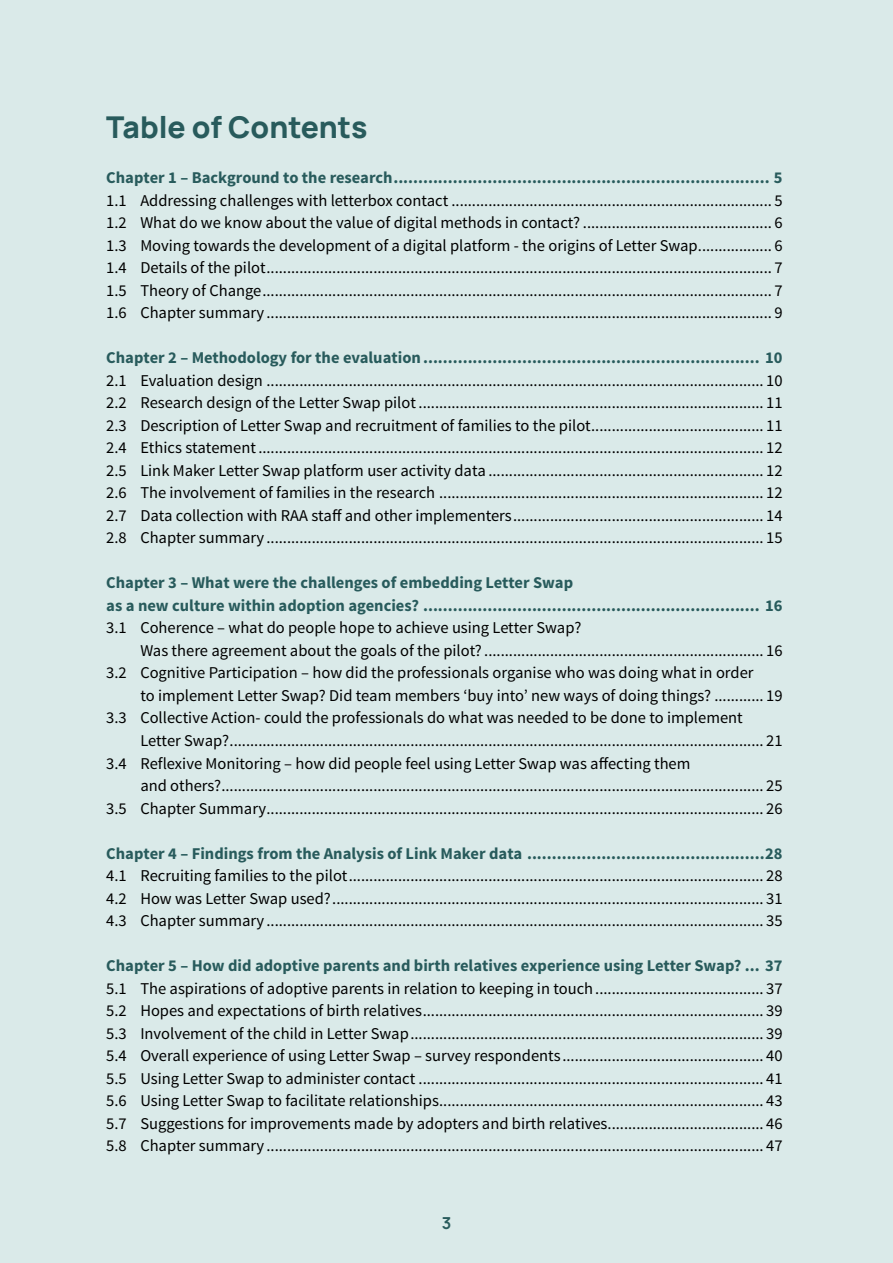
<style>
.page{position:relative;width:893px;height:1263px;background:#daeae9}
.page>*{position:absolute;margin:0;border:0;box-sizing:border-box;transform-origin:0 0}
.t1{font:200 30px "Manrope";color:#285b5c}
.t2{font:16.5px/22.5px "Source Sans Pro";color:#000;text-align:justify}
.t3{font:700 16.5px/22.5px "Source Sans Pro";color:#285b5c}
.t4{font:200 16.5px "Manrope";color:#285b5c}
</style>
<div class="page">
<h1 class="t1" style="left:106px;top:106px;width:263px">Table of Contents</h1>
<p class="t3" style="left:106px;top:167px;width:678px">Chapter 1 – Background to the research............................................................................ 5</p>
<p class="t2" style="left:106px;top:189px;width:678px">1.1 Addressing challenges with letterbox contact .............................................................................. 5<br>1.2 What do we know about the value of digital methods in contact? .............................................. 6<br>1.3 Moving towards the development of a digital platform - the origins of Letter Swap.................. 6<br>1.4 Details of the pilot........................................................................................................................... 7<br>1.5 Theory of Change............................................................................................................................ 7<br>1.6 Chapter summary ........................................................................................................................... 9</p>
<p class="t3" style="left:106px;top:347px;width:678px">Chapter 2 – Methodology for the evaluation.................................................................... 10</p>
<p class="t2" style="left:106px;top:369px;width:678px">2.1 Evaluation design ......................................................................................................................... 10<br>2.2 Research design of the Letter Swap pilot .................................................................................... 11<br>2.3 Description of Letter Swap and recruitment of families to the pilot.......................................... 11<br>2.4 Ethics statement........................................................................................................................... 12<br>2.5 Link Maker Letter Swap platform user activity data ................................................................... 12<br>2.6 The involvement of families in the research ............................................................................... 12<br>2.7 Data collection with RAA staff and other implementers............................................................. 14<br>2.8 Chapter summary ......................................................................................................................... 15</p>
<p class="t3" style="left:106px;top:572px;width:678px">Chapter 3 – What were the challenges of embedding Letter Swap<br>as a new culture within adoption agencies? .................................................................... 16</p>
<p class="t2" style="left:106px;top:617px;width:477px">3.1 Coherence – what do people hope to achieve using Letter Swap?</p>
<p class="t2" style="left:140px;top:639px;width:644px">Was there agreement about the goals of the pilot? .................................................................... 16</p>
<p class="t2" style="left:106px;top:662px;width:649px">3.2 Cognitive Participation – how did the professionals organise who was doing what in order</p>
<p class="t2" style="left:140px;top:684px;width:644px">to implement Letter Swap? Did team members ‘buy into’ new ways of doing things? ............ 19</p>
<p class="t2" style="left:106px;top:707px;width:638px">3.3 Collective Action- could the professionals do what was needed to be done to implement</p>
<p class="t2" style="left:140px;top:729px;width:644px">Letter Swap?.................................................................................................................................. 21</p>
<p class="t2" style="left:106px;top:752px;width:586px">3.4 Reflexive Monitoring – how did people feel using Letter Swap was affecting them</p>
<p class="t2" style="left:140px;top:774px;width:644px">and others?.................................................................................................................................... 25</p>
<p class="t2" style="left:106px;top:797px;width:678px">3.5 Chapter Summary......................................................................................................................... 26</p>
<p class="t3" style="left:106px;top:842px;width:678px">Chapter 4 – Findings from the Analysis of Link Maker data ................................................28</p>
<p class="t2" style="left:106px;top:864px;width:678px">4.1 Recruiting families to the pilot..................................................................................................... 28<br>4.2 How was Letter Swap used?......................................................................................................... 31<br>4.3 Chapter summary ......................................................................................................................... 35</p>
<p class="t3" style="left:106px;top:955px;width:678px">Chapter 5 – How did adoptive parents and birth relatives experience using Letter Swap? ... 37</p>
<p class="t2" style="left:106px;top:977px;width:678px">5.1 The aspirations of adoptive parents in relation to keeping in touch......................................... 37<br>5.2 Hopes and expectations of birth relatives................................................................................... 39<br>5.3 Involvement of the child in Letter Swap...................................................................................... 39<br>5.4 Overall experience of using Letter Swap – survey respondents................................................. 40<br>5.5 Using Letter Swap to administer contact .................................................................................... 41<br>5.6 Using Letter Swap to facilitate relationships............................................................................... 43<br>5.7 Suggestions for improvements made by adopters and birth relatives...................................... 46<br>5.8 Chapter summary ......................................................................................................................... 47</p>
<p class="t4" style="left:442px;top:1211px;width:11px">3</p>
</div>
